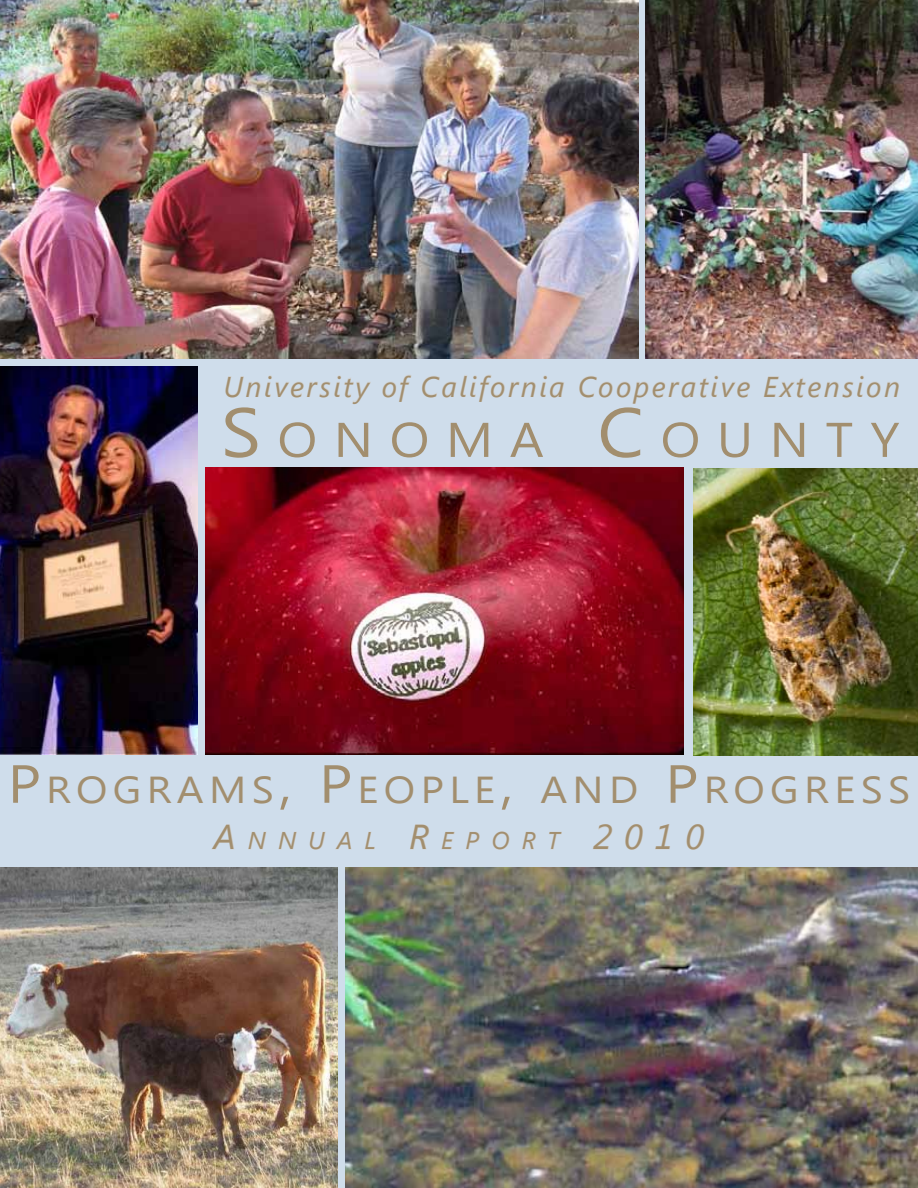
<style>
.page{position:relative;width:918px;height:1188px;background:#cfddeb}
.page>*{position:absolute;margin:0;border:0;box-sizing:border-box;transform-origin:0 0}
.t1{font:48.75px "Segoe UI";letter-spacing:.315em;color:#a28e6e;scale:1.08 1}
.t2{font:37.5px "Segoe UI";letter-spacing:.13em;color:#a28e6e;scale:1.11 1}
.t3{font:italic 28.5px "Segoe UI";letter-spacing:.09em;color:#a28e6e}
.t4{font:italic 24.15px "Segoe UI";letter-spacing:.5em;color:#a28e6e}
.s1{font-size:69.6px}
.s2{font-size:53.55px}
.s3{font-size:34.5px}
</style>
<div class="page">
<img style="left:693px;top:468px;width:225px;height:287px">
<img style="left:0;top:0;width:639px;height:359px">
<img style="left:205px;top:468px;width:479px;height:287px">
<svg style="left:212px;top:824px;width:22px;height:26px"></svg>
<svg style="left:248px;top:832px;width:19px;height:18px"></svg>
<svg style="left:278px;top:832px;width:19px;height:18px"></svg>
<svg style="left:310px;top:832px;width:16px;height:18px"></svg>
<svg style="left:335px;top:832px;width:16px;height:18px"></svg>
<svg style="left:365px;top:832px;width:10px;height:18px"></svg>
<svg style="left:410px;top:824px;width:19px;height:26px"></svg>
<svg style="left:442px;top:832px;width:13px;height:18px"></svg>
<svg style="left:466px;top:832px;width:14px;height:18px"></svg>
<svg style="left:492px;top:831px;width:17px;height:19px"></svg>
<svg style="left:522px;top:832px;width:14px;height:18px"></svg>
<svg style="left:549px;top:832px;width:13px;height:18px"></svg>
<svg style="left:593px;top:824px;width:19px;height:26px"></svg>
<svg style="left:625px;top:824px;width:18px;height:26px"></svg>
<svg style="left:655px;top:824px;width:15px;height:26px"></svg>
<svg style="left:686px;top:824px;width:18px;height:26px"></svg>
<svg style="left:225px;top:375px;width:146px;height:29px"></svg>
<svg style="left:382px;top:375px;width:30px;height:27px"></svg>
<svg style="left:422px;top:375px;width:142px;height:27px"></svg>
<svg style="left:579px;top:375px;width:171px;height:29px"></svg>
<svg style="left:764px;top:375px;width:135px;height:22px"></svg>
<img style="left:645px;top:0;width:273px;height:358px">
<img style="left:0;top:366px;width:198px;height:388px">
<img style="left:345px;top:867px;width:573px;height:321px">
<img style="left:0;top:867px;width:337px;height:321px">
<p class="t3" style="left:223px;top:367px;width:678px">University of California Cooperative Extension</p>
<h1 class="t1" style="left:221px;top:406px;width:630px"><span class="s1">S</span> ONOMA <span class="s1">C</span>OUNTY</h1>
<h2 class="t2" style="left:8px;top:763px;width:815px"><span class="s2">P</span>ROGRAMS<span class="s2">, P</span>EOPLE<span class="s2">,</span> AND <span class="s2">P</span>ROGRESS</h2>
<p class="t4" style="left:214px;top:824px;width:492px"><span class="s3">A</span>NNUAL <span class="s3">R</span>EPORT <span class="s3">2010</span></p>
</div>
